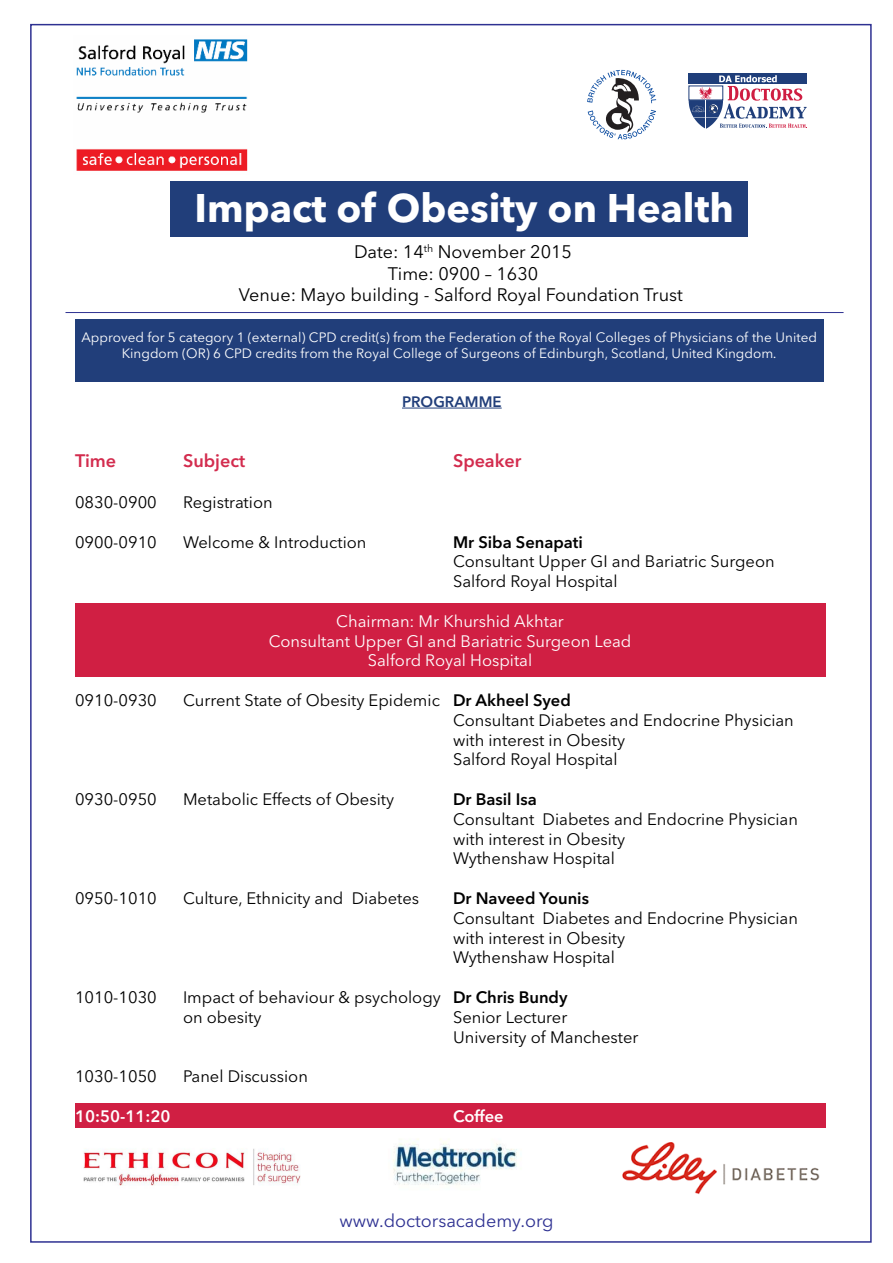
<style>
.page{position:relative;width:893px;height:1263px;background:#fff}
.page>*{position:absolute;margin:0;border:0;box-sizing:border-box;transform-origin:0 0}
.t1{font:700 39.6px "Avenir Next LT Pro";color:#fff}
.t2{font:18px/21.6px "Avenir Next LT Pro";color:#000;text-align:center}
.t3{font:18px "Avenir Next LT Pro";color:#2e3192}
.t4{font:600 18px "Avenir Next LT Pro";color:#d32c4e}
.t5{font:16.5px/19.8px "Avenir Next LT Pro";color:#000}
.t6{font:16.5px/19.8px "Avenir Next LT Pro";color:#fff;text-align:center}
.t7{font:600 16.5px "Avenir Next LT Pro";color:#000}
.t8{font:600 16.5px "Avenir Next LT Pro";color:#fff}
.t9{font:600 15px "Avenir Next LT Pro";color:#213e7a}
.t10{font:13.5px/16.2px "Avenir Next LT Pro";color:#fff;text-align:center}
.s1{font-family:"Minion Pro"}
.s2{font-weight:600}
</style>
<div class="page">
<div style="left:30px;top:24px;width:842px;height:1219px;background:#fff;border:2px solid #2e3192"></div>
<img style="left:393px;top:1139px;width:124px;height:46px">
<div style="left:75px;top:320px;width:749px;height:62px;background:#213e7a"></div>
<div style="left:75px;top:1104px;width:750px;height:24px;background:#d01f43"></div>
<div style="left:75px;top:603px;width:750px;height:73px;background:#d01f43"></div>
<div style="left:170px;top:181px;width:577px;height:55px;background:#213e7a"></div>
<img style="left:76px;top:39px;width:172px;height:132px">
<hr style="left:65px;top:312px;width:778px;height:1px;background:#2e3192">
<svg style="left:587px;top:70px;width:69px;height:69px"></svg>
<img style="left:83px;top:1149px;width:218px;height:37px">
<img style="left:622px;top:1142px;width:198px;height:52px">
<hr style="left:402px;top:408px;width:100px;height:1px;background:#213e7a">
<div style="left:689px;top:74px;width:118px;height:10px;background:#1f3e7a"></div>
<svg style="left:689px;top:75px;width:118px;height:54px"></svg>
<h1 class="t1" style="left:194px;top:184px;width:541px">Impact of Obesity on Health</h1>
<p class="t2" style="left:239px;top:241px;width:446px">Date: 14<sup>th</sup> November 2015<br>Time: 0900 – 1630<br>Venue: Mayo building - Salford Royal Foundation Trust</p>
<p class="t10" style="left:81px;top:329px;width:737px">Approved for 5 category 1 (external) CPD credit(s) from the Federation of the Royal Colleges of Physicians of the United<br>Kingdom (OR) 6 CPD credits from the Royal College of Surgeons of Edinburgh, Scotland, United Kingdom<span class="s1">.</span></p>
<p class="t9" style="left:402px;top:392px;width:101px">PROGRAMME</p>
<p class="t4" style="left:75px;top:449px;width:43px">Time</p>
<p class="t4" style="left:183px;top:449px;width:64px">Subject</p>
<p class="t4" style="left:453px;top:449px;width:70px">Speaker</p>
<p class="t5" style="left:75px;top:492px;width:83px">0830-0900</p>
<p class="t5" style="left:183px;top:492px;width:91px">Registration</p>
<p class="t5" style="left:75px;top:532px;width:83px">0900-0910</p>
<p class="t5" style="left:183px;top:532px;width:185px">Welcome &amp; Introduction</p>
<p class="t7" style="left:453px;top:532px;width:131px">Mr Siba Senapati</p>
<p class="t5" style="left:453px;top:552px;width:323px">Consultant Upper GI and Bariatric Surgeon<br>Salford Royal Hospital</p>
<p class="t6" style="left:269px;top:611px;width:364px">Chairman: Mr Khurshid Akhtar<br>Consultant Upper GI and Bariatric Surgeon Lead<br>Salford Royal Hospital</p>
<p class="t5" style="left:75px;top:690px;width:83px">0910-0930</p>
<p class="t5" style="left:453px;top:690px;width:342px;text-indent:-270px">Current State of Obesity Epidemic <span class="s2">Dr Akheel Syed<br></span>Consultant Diabetes and Endocrine Physician with interest in Obesity<br>Salford Royal Hospital</p>
<p class="t5" style="left:75px;top:789px;width:83px">0930-0950</p>
<p class="t5" style="left:183px;top:789px;width:213px">Metabolic Effects of Obesity</p>
<p class="t7" style="left:453px;top:789px;width:85px">Dr Basil Isa</p>
<p class="t5" style="left:453px;top:809px;width:346px">Consultant Diabetes and Endocrine Physician with interest in Obesity<br>Wythenshaw Hospital</p>
<p class="t5" style="left:75px;top:888px;width:83px">0950-1010</p>
<p class="t5" style="left:183px;top:888px;width:238px">Culture, Ethnicity and Diabetes</p>
<p class="t7" style="left:453px;top:888px;width:138px">Dr Naveed Younis</p>
<p class="t5" style="left:453px;top:908px;width:346px">Consultant Diabetes and Endocrine Physician with interest in Obesity<br>Wythenshaw Hospital</p>
<p class="t5" style="left:75px;top:987px;width:83px">1010-1030</p>
<p class="t5" style="left:183px;top:987px;width:386px">Impact of behaviour &amp; psychology <span class="s2">Dr Chris Bundy </span>on obesity</p>
<p class="t5" style="left:453px;top:1007px;width:187px">Senior Lecturer<br>University of Manchester</p>
<p class="t5" style="left:75px;top:1066px;width:83px">1030-1050</p>
<p class="t5" style="left:183px;top:1066px;width:126px">Panel Discussion</p>
<p class="t8" style="left:75px;top:1106px;width:97px">10:50-11:20</p>
<p class="t8" style="left:453px;top:1106px;width:52px">Coffee</p>
<p class="t3" style="left:339px;top:1210px;width:216px">www.doctorsacademy.org</p>
</div>
